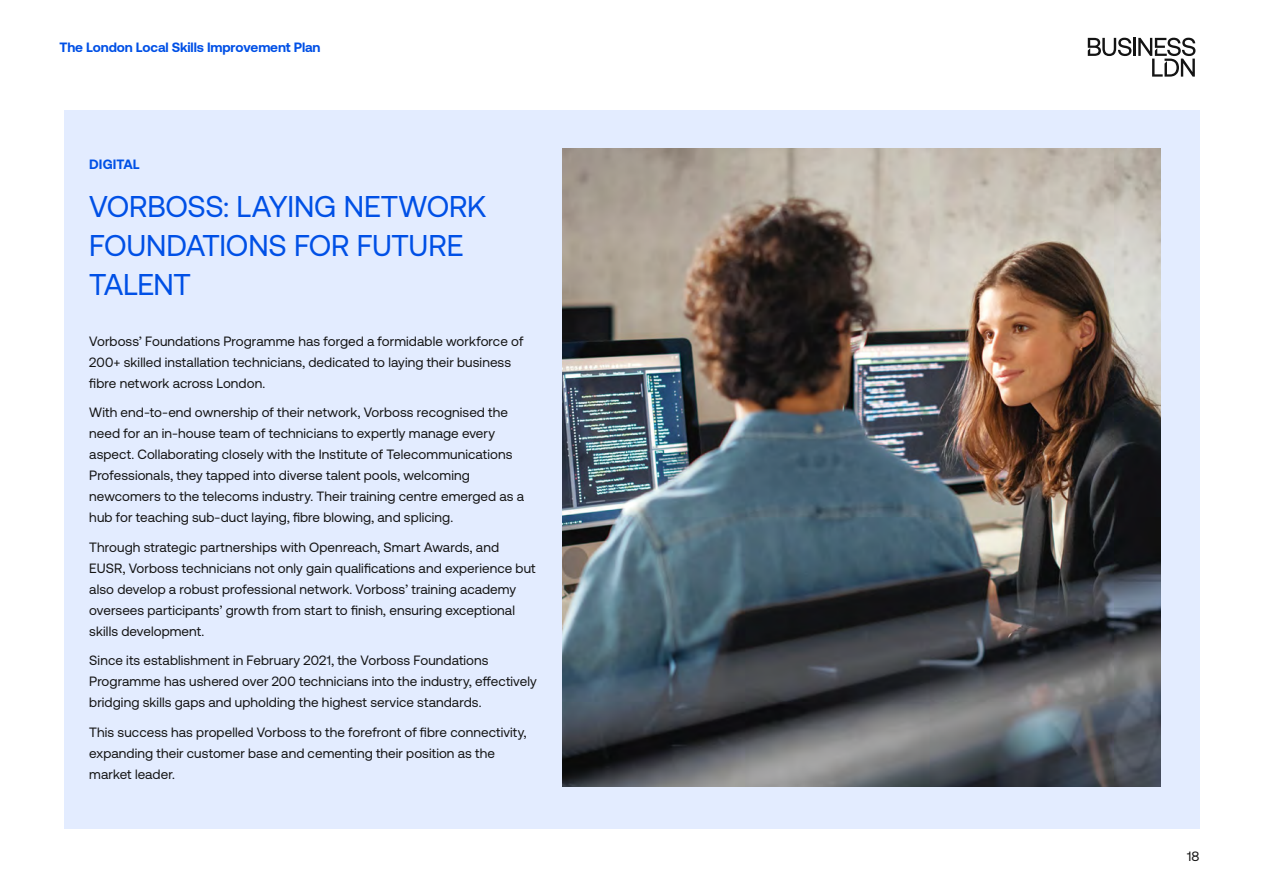
<style>
.page{position:relative;width:1263px;height:893px;background:#fff}
.page>*{position:absolute;margin:0;border:0;box-sizing:border-box;transform-origin:0 0}
.Body_Copy{font:30px/39px "Aeonik";letter-spacing:-.01em;color:#0050e6}
.Body_Copy-2{font:13.5px/21px "Aeonik";letter-spacing:.005em;color:#141414}
.Body_Copy-3{font:700 13.5px "Aeonik";letter-spacing:-.01em;color:#0050e6}
</style>
<div class="page">
<div style="left:64px;top:111px;width:1135px;height:718px;background:#e3ecff"></div>
<img style="left:563px;top:149px;width:598px;height:638px">
<hr style="left:1133px;top:38px;width:3px;height:18px;background:#141414">
<svg style="left:1138px;top:38px;width:57px;height:39px"></svg>
<svg style="left:1088px;top:38px;width:43px;height:18px"></svg>
<p class="Body_Copy-3" style="left:60px;top:39px;width:263px">The London Local Skills Improvement Plan</p>
<p class="Body_Copy-3" style="left:89px;top:157px;width:52px">DIGITAL</p>
<p class="Body_Copy" style="left:89px;top:187px;width:399px">VORBOSS: LAYING NETWORK<br>FOUNDATIONS FOR FUTURE<br>TALENT</p>
<p class="Body_Copy-2" style="left:89px;top:330px;width:436px">Vorboss’ Foundations Programme has forged a formidable workforce of<br>200+ skilled installation technicians, dedicated to laying their business fibre network across London.</p>
<p class="Body_Copy-2" style="left:89px;top:402px;width:436px">With end-to-end ownership of their network, Vorboss recognised the need for an in-house team of technicians to expertly manage every aspect. Collaborating closely with the Institute of Telecommunications Professionals, they tapped into diverse talent pools, welcoming newcomers to the telecoms industry. Their training centre emerged as a hub for teaching sub-duct laying, fibre blowing, and splicing.</p>
<p class="Body_Copy-2" style="left:89px;top:536px;width:448px">Through strategic partnerships with Openreach, Smart Awards, and EUSR, Vorboss technicians not only gain qualifications and experience but also develop a robust professional network. Vorboss’ training academy oversees participants’ growth from start to finish, ensuring exceptional skills development.</p>
<p class="Body_Copy-2" style="left:89px;top:650px;width:449px">Since its establishment in February 2021, the Vorboss Foundations<br>Programme has ushered over 200 technicians into the industry, effectively bridging skills gaps and upholding the highest service standards.</p>
<p class="Body_Copy-2" style="left:89px;top:721px;width:439px">This success has propelled Vorboss to the forefront of fibre connectivity, expanding their customer base and cementing their position as the market leader.</p>
<p class="Body_Copy-2" style="left:1187px;top:846px;width:14px">18</p>
</div>
